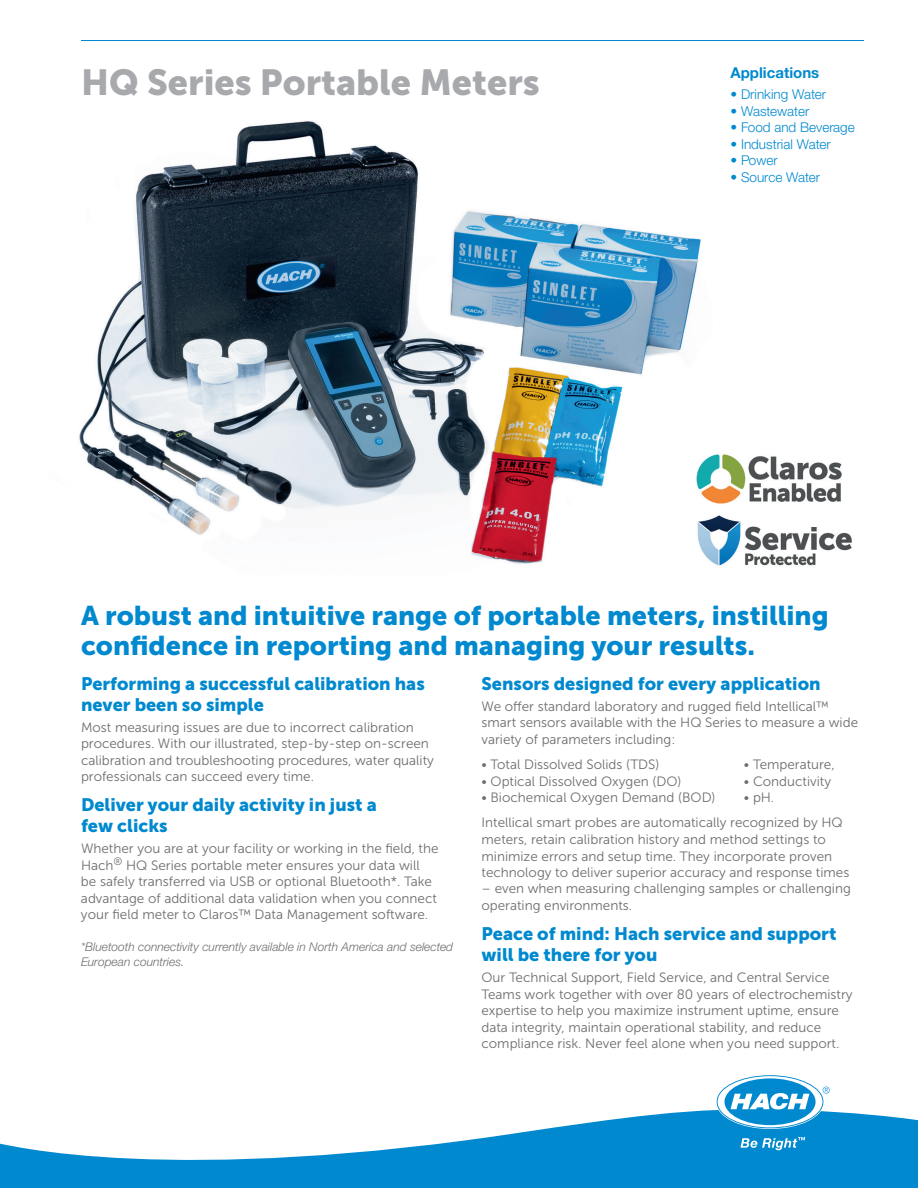
<style>
.page{position:relative;width:918px;height:1188px;background:#fff}
.page>*{position:absolute;margin:0;border:0;box-sizing:border-box;transform-origin:0 0}
.Head_1{font:36px "Museo Sans 900";color:#a8a9ad}
.Head_2_USP{font:27px/30px "Museo Sans 900";color:#0089cf}
.Head_2{font:18px/21px "Museo Sans 900";color:#0089cf}
.Text_1_Gray{font:18px/21px "Museo Sans 900";color:#0089cf}
.Head_3{font:700 15px "Helvetica Neue LTW1 G";color:#0089cf}
.Text_1_Gray-2{font:13.5px/16.5px "Museo Sans 300";color:#6c6d70}
.Text_1_Color{font:300 13.5px "Helvetica Neue LTW1 G";color:#0089cf}
.t1{font:italic 300 12px/15px "Helvetica Neue LTW1 G";color:#6c6d70}
</style>
<div class="page">
<hr style="left:81px;top:40px;width:783px;height:1px;background:#0089cf">
<svg style="left:0;top:1110px;width:918px;height:78px;fill:#0089cf"></svg>
<svg style="left:718px;top:1076px;width:112px;height:51px"></svg>
<svg style="left:740px;top:1137px;width:65px;height:13px"></svg>
<img style="left:79px;top:121px;width:622px;height:443px">
<img style="left:692px;top:513px;width:160px;height:53px">
<img style="left:683px;top:450px;width:159px;height:60px">
<p class="Head_1" style="left:81px;top:61px;width:460px">HQ Series Portable Meters</p>
<p class="Head_3" style="left:730px;top:64px;width:90px">Applications</p>
<p class="Text_1_Color" style="left:730px;top:86px;width:97px">• Drinking Water</p>
<p class="Text_1_Color" style="left:730px;top:103px;width:80px">• Wastewater</p>
<p class="Text_1_Color" style="left:730px;top:119px;width:126px">• Food and Beverage</p>
<p class="Text_1_Color" style="left:730px;top:136px;width:102px">• Industrial Water</p>
<p class="Text_1_Color" style="left:730px;top:152px;width:49px">• Power</p>
<p class="Text_1_Color" style="left:730px;top:169px;width:91px">• Source Water</p>
<p class="Head_2_USP" style="left:81px;top:600px;width:749px">A robust and intuitive range of portable meters, instilling confidence in reporting and managing your results.</p>
<p class="Head_2" style="left:81px;top:673px;width:345px">Performing a successful calibration has never been so simple</p>
<p class="Text_1_Gray-2" style="left:81px;top:719px;width:354px">Most measuring issues are due to incorrect calibration procedures. With our illustrated, step-by-step on-screen calibration and troubleshooting procedures, water quality professionals can succeed every time.</p>
<p class="Head_2" style="left:81px;top:794px;width:297px">Deliver your daily activity in just a few clicks</p>
<p class="Text_1_Gray-2" style="left:81px;top:840px;width:359px">Whether you are at your facility or working in the field, the Hach<sup>®</sup> HQ Series portable meter ensures your data will<br>be safely transferred via USB or optional Bluetooth*. Take advantage of additional data validation when you connect your field meter to Claros™ Data Management software.</p>
<p class="t1" style="left:81px;top:939px;width:374px">*Bluetooth connectivity currently available in North America and selected<br>European countries.</p>
<p class="Head_2" style="left:482px;top:673px;width:341px">Sensors designed for every application</p>
<p class="Text_1_Gray-2" style="left:482px;top:698px;width:378px">We offer standard laboratory and rugged field Intellical™ smart sensors available with the HQ Series to measure a wide variety of parameters including:</p>
<p class="Text_1_Gray-2" style="left:482px;top:756px;width:179px">• Total Dissolved Solids (TDS)</p>
<p class="Text_1_Gray-2" style="left:744px;top:756px;width:92px">• Temperature,</p>
<p class="Text_1_Gray-2" style="left:482px;top:773px;width:201px">• Optical Dissolved Oxygen (DO)</p>
<p class="Text_1_Gray-2" style="left:744px;top:773px;width:89px">• Conductivity</p>
<p class="Text_1_Gray-2" style="left:482px;top:789px;width:236px">• Biochemical Oxygen Demand (BOD)</p>
<p class="Text_1_Gray-2" style="left:744px;top:789px;width:32px">• pH.</p>
<p class="Text_1_Gray-2" style="left:482px;top:815px;width:369px">Intellical smart probes are automatically recognized by HQ meters, retain calibration history and method settings to minimize errors and setup time. They incorporate proven technology to deliver superior accuracy and response times</p>
<p class="Text_1_Gray-2" style="left:482px;top:881px;width:371px">– even when measuring challenging samples or challenging operating environments.</p>
<p class="Text_1_Gray" style="left:482px;top:923px;width:356px">Peace of mind: Hach service and support will be there for you</p>
<p class="Text_1_Gray-2" style="left:482px;top:970px;width:373px">Our Technical Support, Field Service, and Central Service Teams work together with over 80 years of electrochemistry expertise to help you maximize instrument uptime, ensure data integrity, maintain operational stability, and reduce compliance risk. Never feel alone when you need support.</p>
</div>
